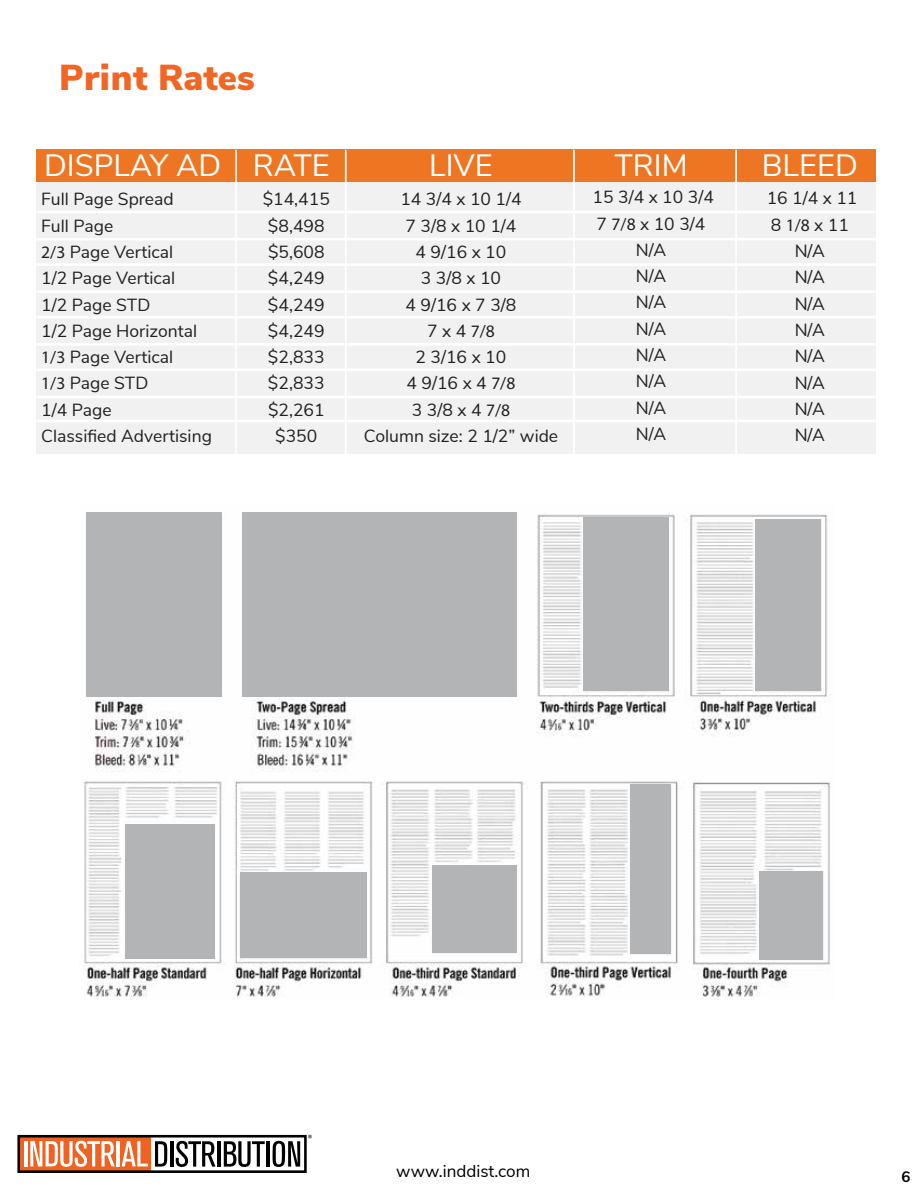
<style>
.page{position:relative;width:918px;height:1188px;background:#fff}
.page>*{position:absolute;margin:0;border:0;box-sizing:border-box;transform-origin:0 0}
.t1{font:900 36px "Nunito Sans";letter-spacing:.005em;color:#f16623}
.t2{font:30.75px "Nunito Sans";color:#fff}
.t3{font:17.55px/26.2px "Nunito Sans";color:#231f20;text-align:center}
.t4{font:17.1px "Nunito Sans";color:#000}
.t5{font:700 15px "Nunito Sans";color:#000}
.s1{font-family:"Myriad Pro"}
</style>
<div class="page">
<img style="left:83px;top:512px;width:748px;height:485px">
<div style="left:86px;top:513px;width:136px;height:184px;background:#b2b4b6"></div>
<div style="left:242px;top:513px;width:274px;height:184px;background:#b2b4b6"></div>
<div style="left:583px;top:518px;width:85px;height:173px;background:#b2b4b6"></div>
<div style="left:755px;top:519px;width:66px;height:172px;background:#b2b4b6"></div>
<div style="left:125px;top:824px;width:90px;height:134px;background:#b2b4b6"></div>
<div style="left:240px;top:873px;width:126px;height:85px;background:#b2b4b6"></div>
<div style="left:432px;top:865px;width:84px;height:88px;background:#b2b4b6"></div>
<div style="left:760px;top:871px;width:63px;height:88px;background:#b2b4b6"></div>
<div style="left:631px;top:785px;width:40px;height:169px;background:#b2b4b6"></div>
<svg style="left:17px;top:1135px;width:295px;height:38px"></svg>
<div style="left:36px;top:149px;width:840px;height:304px;background:#f1f1f2"></div>
<div style="left:36px;top:150px;width:840px;height:32px;background:#ee7623"></div>
<hr style="left:735px;top:150px;width:2px;height:306px;background:#fff">
<hr style="left:573px;top:150px;width:2px;height:306px;background:#fff">
<hr style="left:345px;top:150px;width:2px;height:306px;background:#fff">
<hr style="left:235px;top:150px;width:2px;height:306px;background:#fff">
<hr style="left:36px;top:420px;width:840px;height:2px;background:#fff">
<hr style="left:36px;top:396px;width:840px;height:2px;background:#fff">
<hr style="left:36px;top:369px;width:840px;height:2px;background:#fff">
<hr style="left:36px;top:343px;width:840px;height:3px;background:#fff">
<hr style="left:36px;top:316px;width:840px;height:3px;background:#fff">
<hr style="left:36px;top:290px;width:840px;height:3px;background:#fff">
<hr style="left:36px;top:263px;width:840px;height:3px;background:#fff">
<hr style="left:36px;top:238px;width:840px;height:2px;background:#fff">
<hr style="left:36px;top:211px;width:840px;height:2px;background:#fff">
<h1 class="t1" style="left:59px;top:51px;width:197px">Print Rates</h1>
<h2 class="t2" style="left:44px;top:142px;width:287px">DISPLAY AD RATE</h2>
<h2 class="t2" style="left:429px;top:142px;width:65px">LIVE</h2>
<h2 class="t2" style="left:614px;top:142px;width:75px">TRIM</h2>
<p class="t3" style="left:263px;top:185px;width:69px">$14,415 $8,498 $5,608 $4,249 $4,249 $4,249 $2,833 $2,833 $2,261 $350</p>
<p class="t3" style="left:364px;top:185px;width:196px">14 3/4 x 10 1/4<br>7 3/8 x 10 1/4<br>4 9/16 x 10<br>3 3/8 x 10<br>4 9/16 x 7 3/8<br>7 x 4 <span class="s1">7/8<br></span>2 3/16 x 10<br>4 9/16 x 4 <span class="s1">7/8<br></span>3 3/8 x 4 <span class="s1">7/8<br></span>Column size: 2 1/2” wide</p>
<p class="t3" style="left:593px;top:183px;width:123px">15 3/4 x 10 3/4<br>7 <span class="s1">7/8</span> x 10 3/4<br>N/A<br>N/A<br>N/A<br>N/A<br>N/A<br>N/A<br>N/A<br>N/A</p>
<p class="t3" style="left:41px;top:185px;width:172px;text-align:left">Full Page Spread<br>Full Page<br><span class="s1">2/3</span> Page Vertical<br>1/2 Page Vertical<br>1/2 Page STD<br>1/2 Page Horizontal<br><span class="s1">1/3</span> Page Vertical<br><span class="s1">1/3</span> Page STD<br>1/4 Page<br>Classified Advertising</p>
<h2 class="t2" style="left:762px;top:142px;width:98px">BLEED</h2>
<p class="t3" style="left:767px;top:184px;width:92px">16 1/4 x 11<br>8 <span class="s1">1/8</span> x 11<br>N/A<br>N/A<br>N/A<br>N/A<br>N/A<br>N/A<br>N/A<br>N/A</p>
<p class="t4" style="left:396px;top:1158px;width:136px">www.inddist.com</p>
<p class="t5" style="left:902px;top:1166px;width:10px">6</p>
</div>
